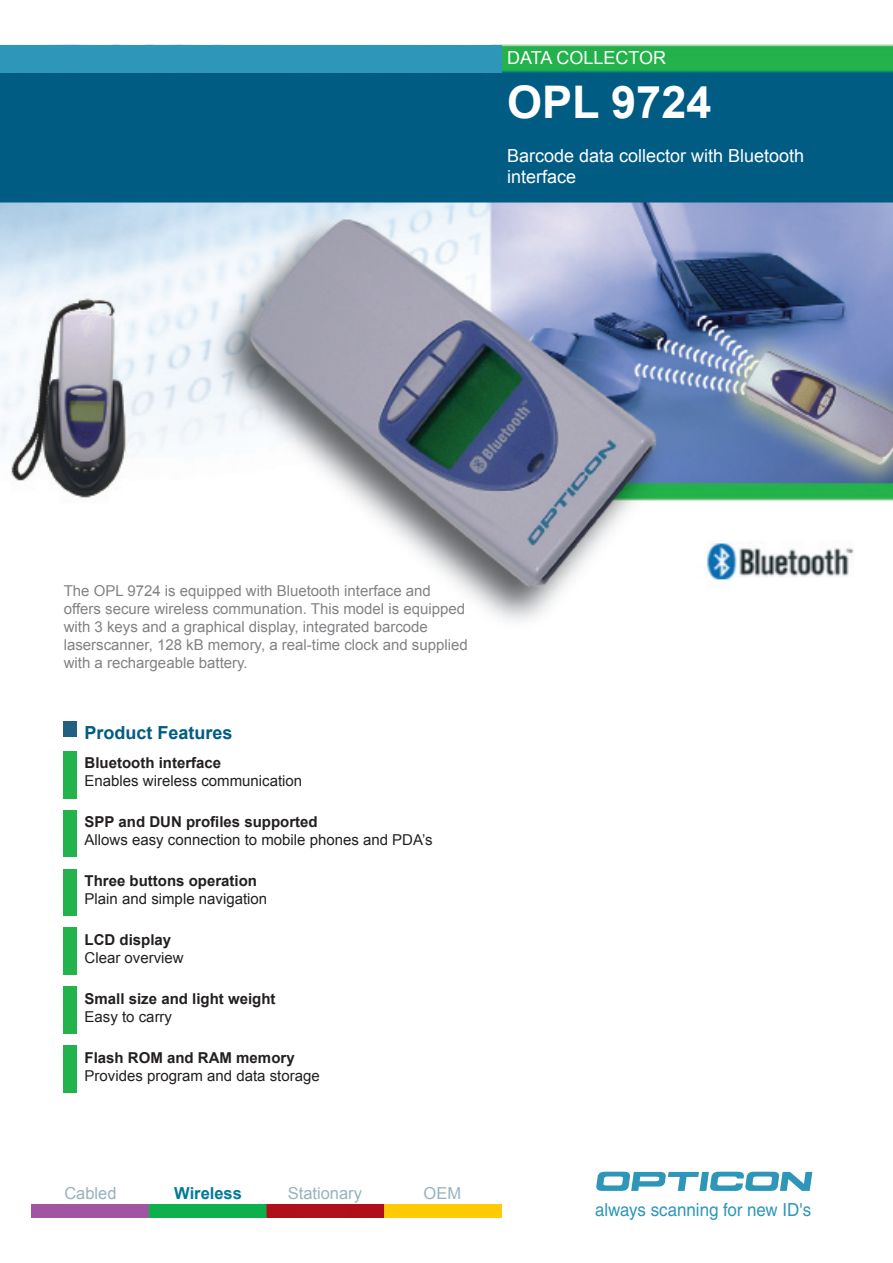
<style>
.page{position:relative;width:893px;height:1263px;background:#fff}
.page>*{position:absolute;margin:0;border:0;box-sizing:border-box;transform-origin:0 0}
.t1{font:700 45px "Arial";color:#fff}
.t2{font:18px/21.6px "Arial";color:#fff}
.t3{font:18px "Helvetica";color:#2e96b8;scale:.94 1}
.t4{font:700 18px "Arial";color:#015c83}
.t5{font:16.5px "Arial";color:#99b2bd}
.t6{font:700 16.5px "Arial";color:#007a97}
.t7{font:15px/18px "Arial";color:#808285}
.t8{font:15px "Arial";color:#231f20}
.t9{font:700 15px "Arial";color:#231f20}
</style>
<div class="page">
<svg style="left:596px;top:1172px;width:216px;height:19px"></svg>
<img style="left:31px;top:1205px;width:471px;height:12px">
<img style="left:0;top:44px;width:893px;height:577px">
<img style="left:64px;top:721px;width:12px;height:15px">
<img style="left:64px;top:751px;width:12px;height:47px">
<img style="left:64px;top:810px;width:12px;height:47px">
<img style="left:64px;top:869px;width:12px;height:47px">
<img style="left:64px;top:928px;width:12px;height:47px">
<img style="left:64px;top:987px;width:12px;height:47px">
<img style="left:64px;top:1046px;width:12px;height:47px">
<div style="left:0;top:45px;width:501px;height:28px;background:#2e96b8"></div>
<p class="t2" style="left:507px;top:48px;width:161px">DATA COLLECTOR</p>
<p class="t1" style="left:507px;top:73px;width:206px">OPL 9724</p>
<p class="t2" style="left:507px;top:145px;width:299px">Barcode data collector with Bluetooth interface</p>
<p class="t7" style="left:64px;top:582px;width:405px">The OPL 9724 is equipped with Bluetooth interface and offers secure wireless communation. This model is equipped with 3 keys and a graphical display, integrated barcode laserscanner, 128 kB memory, a real-time clock and supplied with a rechargeable battery.</p>
<p class="t4" style="left:85px;top:720px;width:150px">Product Features</p>
<p class="t9" style="left:85px;top:753px;width:138px">Bluetooth interface</p>
<p class="t8" style="left:85px;top:771px;width:219px">Enables wireless communication</p>
<p class="t9" style="left:85px;top:812px;width:235px">SPP and DUN profiles supported</p>
<p class="t8" style="left:85px;top:830px;width:349px">Allows easy connection to mobile phones and PDA’s</p>
<p class="t9" style="left:85px;top:871px;width:174px">Three buttons operation</p>
<p class="t8" style="left:85px;top:889px;width:184px">Plain and simple navigation</p>
<p class="t9" style="left:85px;top:930px;width:88px">LCD display</p>
<p class="t8" style="left:85px;top:948px;width:101px">Clear overview</p>
<p class="t9" style="left:85px;top:989px;width:192px">Small size and light weight</p>
<p class="t8" style="left:85px;top:1007px;width:89px">Easy to carry</p>
<p class="t9" style="left:85px;top:1047px;width:212px">Flash ROM and RAM memory</p>
<p class="t8" style="left:85px;top:1066px;width:237px">Provides program and data storage</p>
<p class="t5" style="left:64px;top:1182px;width:54px">Cabled</p>
<p class="t6" style="left:174px;top:1182px;width:69px">Wireless</p>
<p class="t5" style="left:288px;top:1182px;width:76px">Stationary</p>
<p class="t5" style="left:424px;top:1182px;width:39px">OEM</p>
<p class="t3" style="left:595px;top:1200px;width:231px">always scanning for new ID's</p>
</div>
